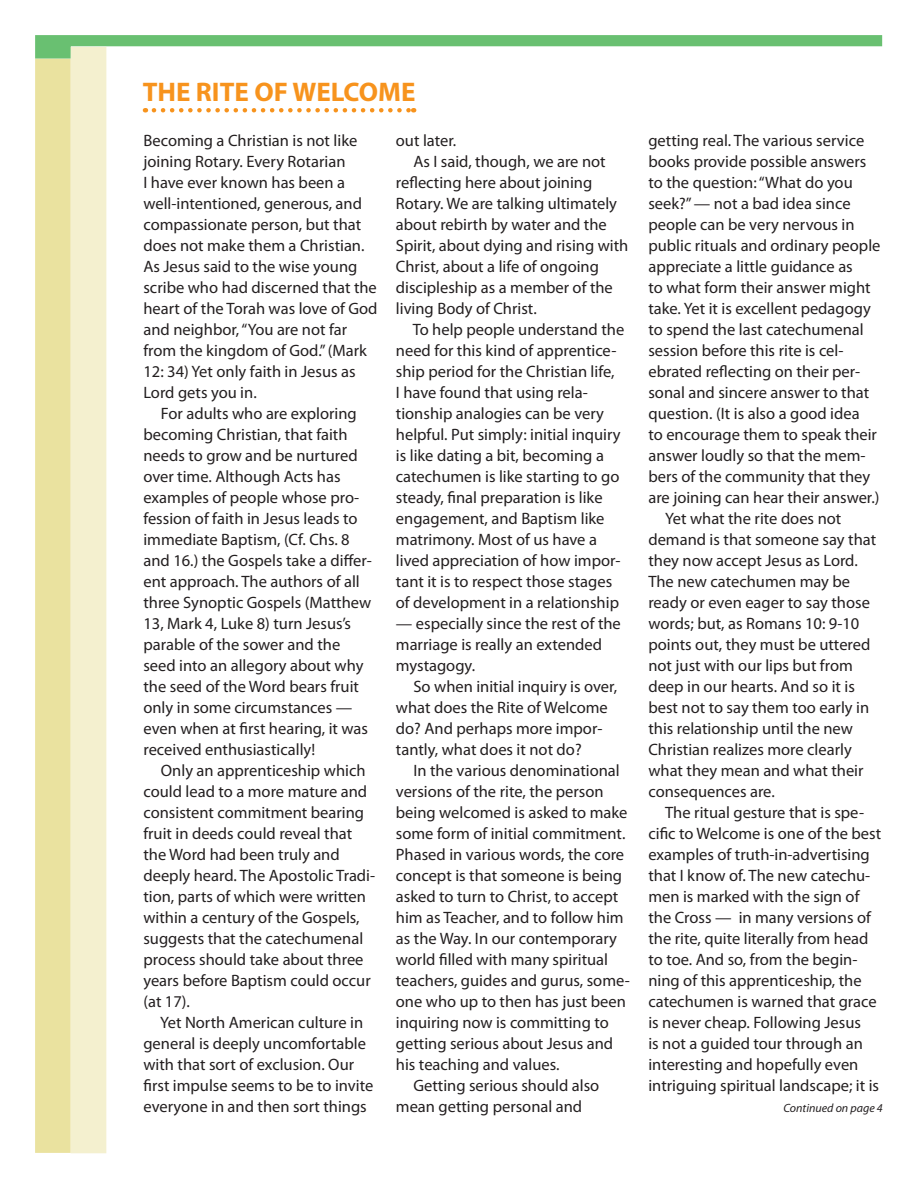
<style>
.page{position:relative;width:918px;height:1188px;background:#fff}
.page>*{position:absolute;margin:0;border:0;box-sizing:border-box;transform-origin:0 0}
.Headline{font:700 27px "Myriad Pro";color:#f7931d}
.Body{font:16.5px/21px "Myriad Pro";color:#231f20}
.Body-2{font:italic 12px "Myriad Pro";color:#231f20}
</style>
<div class="page">
<div style="left:35px;top:59px;width:36px;height:1094px;background:#eae29f"></div>
<svg style="left:35px;top:35px;width:847px;height:24px"></svg>
<svg style="left:154px;top:108px;width:260px;height:4px"></svg>
<div style="left:71px;top:47px;width:35px;height:1106px;background:#f4f0cf"></div>
<p class="Headline" style="left:143px;top:75px;width:274px">THE RITE OF WELCOME</p>
<p class="Body" style="left:143px;top:130px;width:236px">Becoming a Christian is not like joining Rotary. Every Rotarian<br>I have ever known has been a well-intentioned, generous, and compassionate person, but that does not make them a Christian.<br>As Jesus said to the wise young scribe who had discerned that the heart of the Torah was love of God and neighbor, “You are not far from the kingdom of God.” (Mark<br>12: 34) Yet only faith in Jesus as<br>Lord gets you in.</p>
<p class="Body" style="left:143px;top:403px;width:230px;text-indent:17px">For adults who are exploring becoming Christian, that faith needs to grow and be nurtured over time. Although Acts has examples of people whose pro&shy;fession of faith in Jesus leads to immediate Baptism, (Cf. Chs. 8 and 16.) the Gospels take a differ&shy;ent approach. The authors of all three Synoptic Gospels (Matthew<br>13, Mark 4, Luke 8) turn Jesus’s parable of the sower and the seed into an allegory about why the seed of the Word bears fruit only in some circumstances — even when at first hearing, it was received enthusiastically!</p>
<p class="Body" style="left:143px;top:760px;width:233px;text-indent:17px">Only an apprenticeship which could lead to a more mature and consistent commitment bearing fruit in deeds could reveal that the Word had been truly and deeply heard. The Apostolic Tradi&shy;tion, parts of which were written within a century of the Gospels, suggests that the catechumenal process should take about three years before Baptism could occur (at 17).</p>
<p class="Body" style="left:143px;top:1012px;width:231px;text-indent:17px">Yet North American culture in general is deeply uncomfortable with that sort of exclusion. Our first impulse seems to be to invite everyone in and then sort things</p>
<p class="Body" style="left:396px;top:130px;width:62px">out later.</p>
<p class="Body" style="left:396px;top:151px;width:234px;text-indent:17px">As I said, though, we are not reflecting here about joining<br>Rotary. We are talking ultimately about rebirth by water and the<br>Spirit, about dying and rising with<br>Christ, about a life of ongoing discipleship as a member of the living Body of Christ.</p>
<p class="Body" style="left:396px;top:319px;width:230px;text-indent:17px">To help people understand the need for this kind of apprentice&shy;ship period for the Christian life,<br>I have found that using rela&shy;tionship analogies can be very helpful. Put simply: initial inquiry is like dating a bit, becoming a catechumen is like starting to go steady, final preparation is like engagement, and Baptism like matrimony. Most of us have a lived appreciation of how impor&shy;tant it is to respect those stages of development in a relationship</p>
<p class="Body" style="left:396px;top:613px;width:226px">— especially since the rest of the marriage is really an extended mystagogy.</p>
<p class="Body" style="left:396px;top:676px;width:223px;text-indent:17px">So when initial inquiry is over, what does the Rite of Welcome do? And perhaps more impor&shy;tantly, what does it not do?</p>
<p class="Body" style="left:396px;top:760px;width:235px;text-indent:17px">In the various denominational versions of the rite, the person being welcomed is asked to make some form of initial commitment.<br>Phased in various words, the core concept is that someone is being asked to turn to Christ, to accept him as Teacher, and to follow him as the Way. In our contemporary world filled with many spiritual teachers, guides and gurus, some&shy;one who up to then has just been inquiring now is committing to getting serious about Jesus and his teaching and values.</p>
<p class="Body" style="left:396px;top:1075px;width:205px;text-indent:17px">Getting serious should also mean getting personal and</p>
<p class="Body" style="left:648px;top:130px;width:234px">getting real. The various service books provide possible answers to the question: “What do you seek?” — not a bad idea since people can be very nervous in public rituals and ordinary people appreciate a little guidance as<br>to what form their answer might take. Yet it is excellent pedagogy to spend the last catechumenal session before this rite is cel&shy;ebrated reflecting on their per&shy;sonal and sincere answer to that question. (It is also a good idea<br>to encourage them to speak their answer loudly so that the mem&shy;bers of the community that they are joining can hear their answer.)</p>
<p class="Body" style="left:648px;top:508px;width:229px;text-indent:17px">Yet what the rite does not demand is that someone say that they now accept Jesus as Lord.<br>The new catechumen may be ready or even eager to say those words; but, as Romans 10: 9-10 points out, they must be uttered not just with our lips but from deep in our hearts. And so it is best not to say them too early in this relationship until the new<br>Christian realizes more clearly what they mean and what their consequences are.</p>
<p class="Body" style="left:648px;top:802px;width:234px;text-indent:17px">The ritual gesture that is spe&shy;cific to Welcome is one of the best examples of truth-in-advertising that I know of. The new catechu&shy;men is marked with the sign of the Cross — in many versions of the rite, quite literally from head to toe. And so, from the begin&shy;ning of this apprenticeship, the catechumen is warned that grace is never cheap. Following Jesus<br>is not a guided tour through an interesting and hopefully even intriguing spiritual landscape; it is</p>
<p class="Body-2" style="left:783px;top:1101px;width:101px">Continued on page 4</p>
</div>
